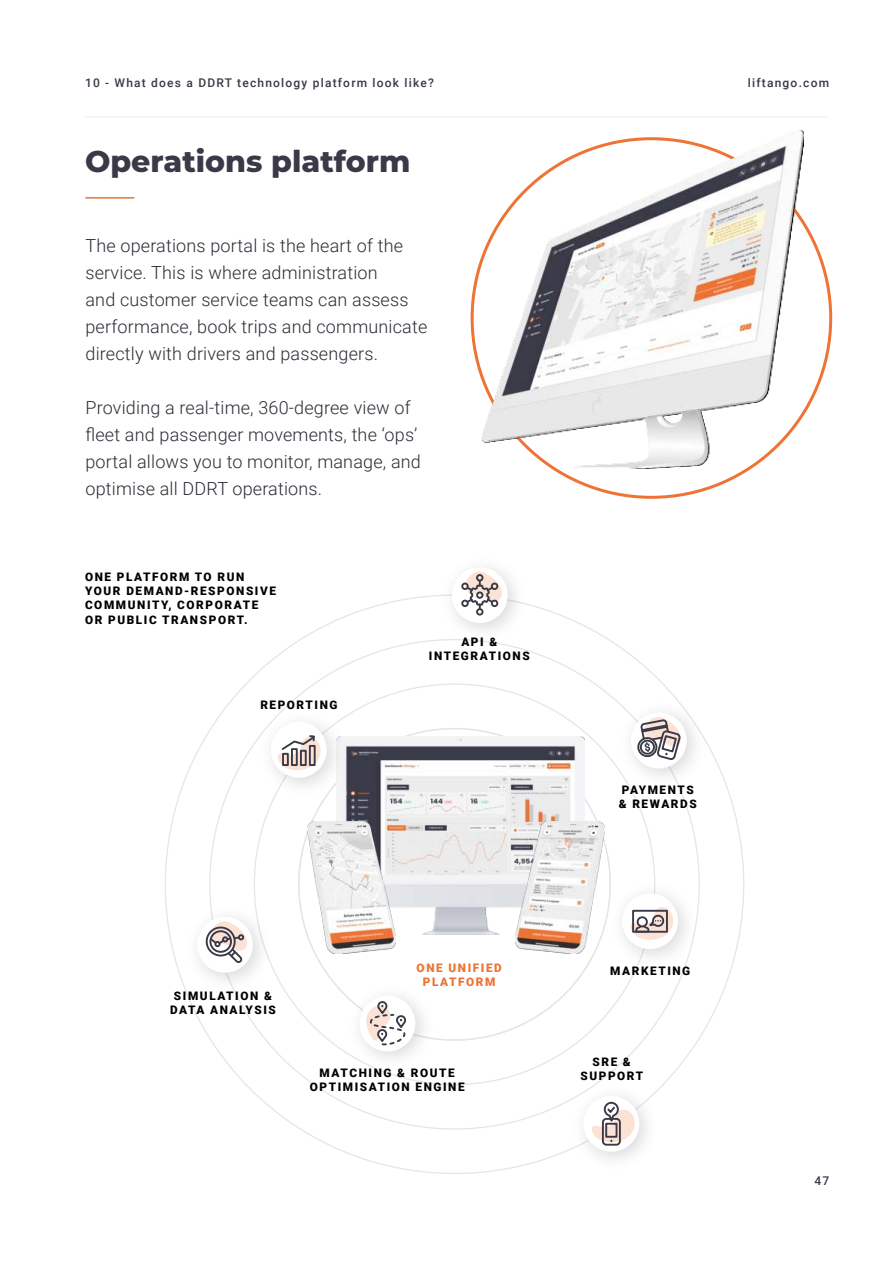
<style>
.page{position:relative;width:893px;height:1263px;background:#fff}
.page>*{position:absolute;margin:0;border:0;box-sizing:border-box;transform-origin:0 0}
.t1{font:800 30px "Montserrat";color:#393947}
.t2{font:300 18px/27px "Roboto";letter-spacing:.01em;color:#2c2c36}
.t3{font:500 12px "Roboto";letter-spacing:.1em;color:#393947}
.t4{font:900 11.7px/14.1px "Roboto";letter-spacing:.135em;color:#000;text-align:center}
.t5{font:900 11.7px/14.1px "Roboto";letter-spacing:.135em;color:#ed7233;text-align:center}
</style>
<div class="page">
<hr style="left:85px;top:116px;width:744px;height:2px;background:#f4f4f4">
<img style="left:337px;top:736px;width:247px;height:198px">
<img style="left:307px;top:821px;width:89px;height:132px">
<img style="left:516px;top:821px;width:88px;height:132px">
<img style="left:177px;top:897px;width:103px;height:103px">
<div style="left:197px;top:917px;width:56px;height:56px;background:#fff;border-radius:50%"></div>
<svg style="left:203px;top:919px;width:45px;height:46px"></svg>
<img style="left:565px;top:1076px;width:101px;height:76px">
<div style="left:583px;top:1096px;width:56px;height:56px;background:#fff;border-radius:50%"></div>
<svg style="left:592px;top:1101px;width:44px;height:59px"></svg>
<svg style="left:465px;top:569px;width:38px;height:40px"></svg>
<div style="left:476px;top:608px;width:7px;height:7px;border:2px solid #393947;border-radius:50%"></div>
<div style="left:491px;top:600px;width:7px;height:7px;border:2px solid #393947;border-radius:50%"></div>
<div style="left:491px;top:583px;width:7px;height:7px;border:2px solid #393947;border-radius:50%"></div>
<div style="left:461px;top:583px;width:8px;height:7px;border:2px solid #393947;border-radius:50%"></div>
<div style="left:461px;top:600px;width:8px;height:7px;border:2px solid #393947;border-radius:50%"></div>
<div style="left:476px;top:574px;width:7px;height:7px;border:2px solid #393947;border-radius:50%"></div>
<img style="left:252px;top:703px;width:101px;height:101px">
<div style="left:271px;top:722px;width:56px;height:56px;background:#fff;border-radius:50%"></div>
<svg style="left:278px;top:735px;width:44px;height:35px"></svg>
<img style="left:612px;top:694px;width:101px;height:101px">
<div style="left:631px;top:713px;width:56px;height:55px;background:#fff;border-radius:50%"></div>
<div style="left:637px;top:737px;width:20px;height:20px;border:2px solid #393947;border-radius:50%"></div>
<svg style="left:638px;top:715px;width:44px;height:46px"></svg>
<img style="left:340px;top:989px;width:103px;height:90px">
<div style="left:359px;top:996px;width:56px;height:55px;background:#fff;border-radius:50%"></div>
<svg style="left:366px;top:1000px;width:42px;height:46px"></svg>
<img style="left:603px;top:874px;width:97px;height:102px">
<div style="left:622px;top:893px;width:56px;height:56px;background:#fff;border-radius:50%"></div>
<svg style="left:630px;top:907px;width:44px;height:33px"></svg>
<img style="left:482px;top:129px;width:322px;height:340px">
<hr style="left:85px;top:197px;width:49px;height:2px;background:#ee7334">
<p class="t3" style="left:85px;top:78px;width:350px">10 - What does a DDRT technology platform look like?</p>
<p class="t3" style="left:748px;top:78px;width:83px">liftango.com</p>
<h1 class="t1" style="left:85px;top:147px;width:327px">Operations platform</h1>
<p class="t2" style="left:85px;top:234px;width:343px">The operations portal is the heart of the service. This is where administration<br>and customer service teams can assess performance, book trips and communicate directly with drivers and passengers.</p>
<p class="t2" style="left:85px;top:394px;width:337px">Providing a real-time, 360-degree view of fleet and passenger movements, the ‘ops’ portal allows you to monitor, manage, and optimise all DDRT operations.</p>
<p class="t4" style="left:85px;top:571px;width:193px;text-align:left">ONE PLATFORM TO RUN<br>YOUR DEMAND-RESPONSIVE<br>COMMUNITY, CORPORATE<br>OR PUBLIC TRANSPORT.</p>
<p class="t4" style="left:260px;top:699px;width:79px">REPORTING</p>
<p class="t4" style="left:170px;top:990px;width:107px">SIMULATION &amp;<br>DATA ANALYSIS</p>
<p class="t4" style="left:429px;top:636px;width:102px">API &amp;<br>INTEGRATIONS</p>
<p class="t5" style="left:417px;top:962px;width:87px">ONE UNIFIED<br>PLATFORM</p>
<p class="t4" style="left:619px;top:784px;width:80px;text-align:left">PAYMENTS &amp; REWARDS</p>
<p class="t4" style="left:610px;top:964px;width:82px">MARKETING</p>
<p class="t4" style="left:592px;top:1055px;width:40px">SRE &amp;</p>
<p class="t4" style="left:320px;top:1067px;width:137px">MATCHING &amp; ROUTE</p>
<p class="t4" style="left:580px;top:1069px;width:64px">SUPPORT</p>
<p class="t4" style="left:310px;top:1081px;width:157px">OPTIMISATION ENGINE</p>
<p class="t3" style="left:814px;top:1175px;width:16px">47</p>
</div>
